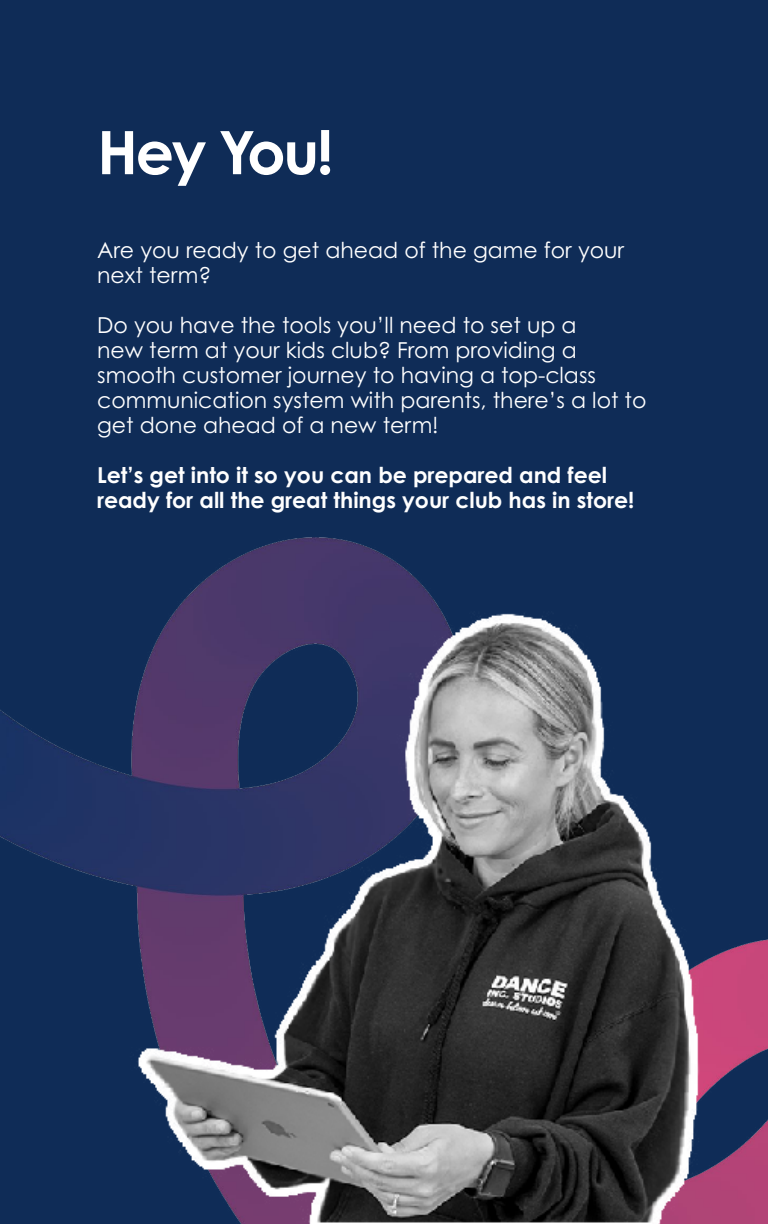
<style>
.page{position:relative;width:768px;height:1224px;background:#0f2c57}
.page>*{position:absolute;margin:0;border:0;box-sizing:border-box;transform-origin:0 0}
.t1{font:700 60px "Century Gothic Pro";letter-spacing:-.04em;color:#fff}
.t2{font:22px/25px "Century Gothic Pro";color:#fff}
.t3{font:700 22px/25px "Century Gothic Pro";color:#fff}
</style>
<div class="page">
<img style="left:0;top:537px;width:768px;height:687px">
<img style="left:84px;top:600px;width:674px;height:624px">
<h1 class="t1" style="left:97px;top:115px;width:238px">Hey You!</h1>
<p class="t2" style="left:97px;top:237px;width:529px">Are you ready to get ahead of the game for your next term?</p>
<p class="t2" style="left:97px;top:312px;width:551px">Do you have the tools you’ll need to set up a<br>new term at your kids club? From providing a smooth customer journey to having a top-class communication system with parents, there’s a lot to get done ahead of a new term!</p>
<p class="t3" style="left:97px;top:462px;width:539px">Let’s get into it so you can be prepared and feel ready for all the great things your club has in store!</p>
</div>
